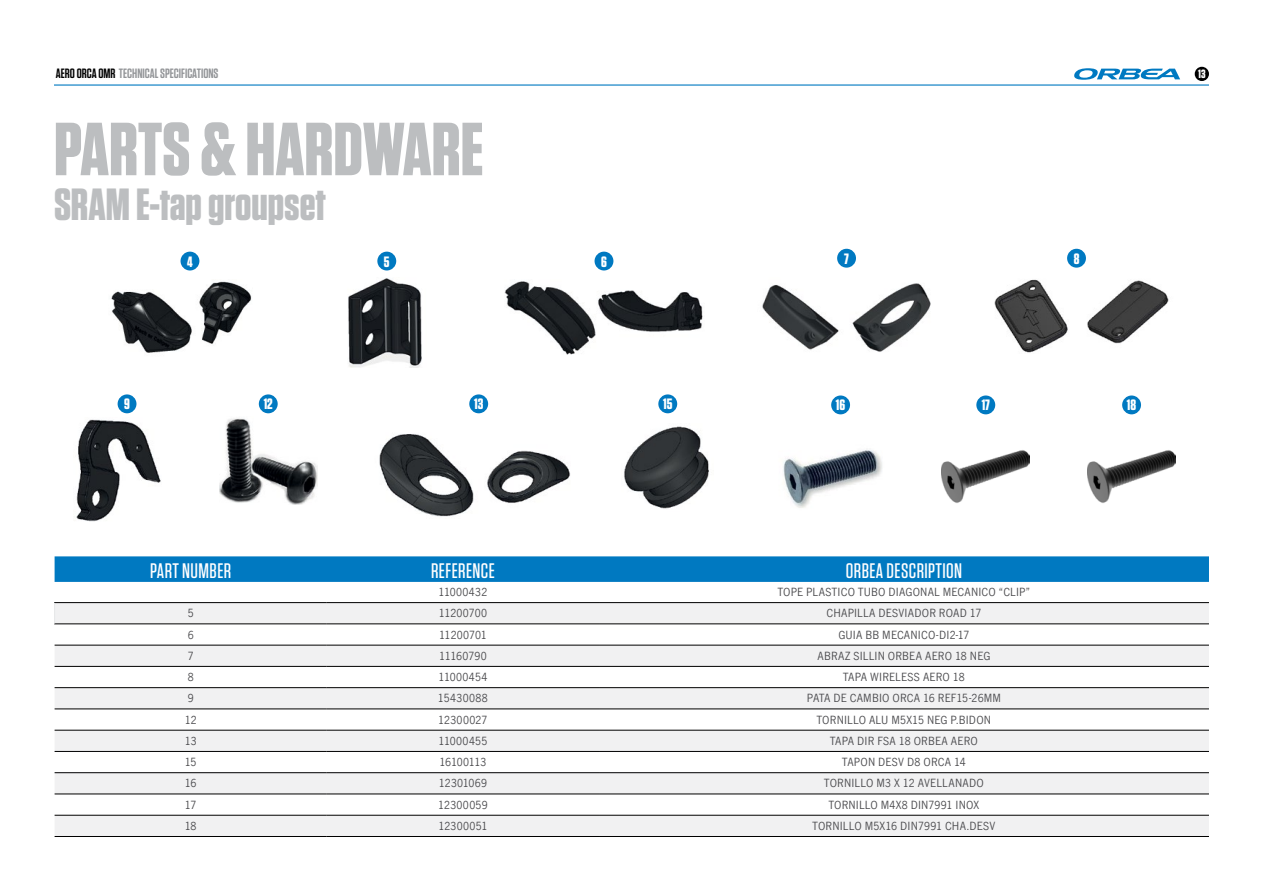
<style>
.page{position:relative;width:1263px;height:893px;background:#fff}
.page>*{position:absolute;margin:0;border:0;box-sizing:border-box;transform-origin:0 0}
.t1{font:700 75px "Tungsten";color:#bcbec0}
.t2{font:700 45px "Tungsten";color:#bcbec0}
.t3{font:500 21px "Tungsten";letter-spacing:.02em;color:#fff}
.t4{font:700 15px "Tungsten";color:#fff}
.t5{font:600 13.5px "Tungsten";color:#939598}
.t6{font:12px "News Gothic Com";letter-spacing:.015em;color:#4a4a4d}
.t7{font:12px "News Gothic Com";letter-spacing:-.025em;color:#4a4a4d}
.t8{font:700 12px "Tungsten";color:#fff}
.s1{color:#000}
</style>
<div class="page">
<hr style="left:54px;top:84px;width:1155px;height:2px;background:#0079c1">
<svg style="left:1074px;top:68px;width:106px;height:12px"></svg>
<div style="left:1195px;top:67px;width:14px;height:14px;background:#000;border-radius:50%"></div>
<img style="left:994px;top:279px;width:175px;height:74px">
<div style="left:118px;top:394px;width:18px;height:19px;background:#0079c1;border-radius:50%"></div>
<div style="left:469px;top:394px;width:19px;height:19px;background:#0079c1;border-radius:50%"></div>
<div style="left:259px;top:394px;width:19px;height:19px;background:#0079c1;border-radius:50%"></div>
<svg style="left:55px;top:556px;width:1154px;height:26px;background:#047bc2"></svg>
<svg style="left:55px;top:603px;width:1154px;height:233px;fill:#f1f1f2"></svg>
<svg style="left:55px;top:795px;width:1154px;height:20px"></svg>
<hr style="left:54px;top:602px;width:273px;height:1px;background:#000">
<hr style="left:327px;top:602px;width:272px;height:1px;background:#000">
<hr style="left:54px;top:623px;width:273px;height:1px;background:#000">
<hr style="left:327px;top:623px;width:272px;height:1px;background:#000">
<svg style="left:54px;top:603px;width:1px;height:20px"></svg>
<hr style="left:599px;top:602px;width:610px;height:1px;background:#000">
<hr style="left:599px;top:623px;width:610px;height:1px;background:#000">
<hr style="left:55px;top:645px;width:272px;height:1px;background:#000">
<hr style="left:327px;top:645px;width:272px;height:1px;background:#000">
<hr style="left:599px;top:645px;width:610px;height:1px;background:#000">
<hr style="left:55px;top:666px;width:272px;height:1px;background:#000">
<hr style="left:327px;top:666px;width:272px;height:1px;background:#000">
<hr style="left:599px;top:666px;width:610px;height:1px;background:#000">
<hr style="left:55px;top:687px;width:272px;height:1px;background:#000">
<hr style="left:327px;top:687px;width:272px;height:1px;background:#000">
<hr style="left:599px;top:687px;width:610px;height:1px;background:#000">
<hr style="left:55px;top:708px;width:272px;height:1px;background:#000">
<hr style="left:327px;top:708px;width:272px;height:1px;background:#000">
<hr style="left:599px;top:708px;width:610px;height:1px;background:#000">
<hr style="left:55px;top:730px;width:272px;height:1px;background:#000">
<hr style="left:327px;top:730px;width:272px;height:1px;background:#000">
<hr style="left:55px;top:751px;width:272px;height:1px;background:#000">
<hr style="left:327px;top:751px;width:272px;height:1px;background:#000">
<hr style="left:55px;top:772px;width:272px;height:1px;background:#000">
<hr style="left:327px;top:772px;width:272px;height:1px;background:#000">
<hr style="left:55px;top:794px;width:272px;height:1px;background:#000">
<hr style="left:327px;top:794px;width:272px;height:1px;background:#000">
<hr style="left:55px;top:815px;width:272px;height:1px;background:#000">
<hr style="left:327px;top:815px;width:272px;height:1px;background:#000">
<hr style="left:55px;top:836px;width:272px;height:1px;background:#000">
<hr style="left:327px;top:836px;width:272px;height:1px;background:#000">
<hr style="left:599px;top:730px;width:610px;height:1px;background:#000">
<hr style="left:599px;top:751px;width:610px;height:1px;background:#000">
<hr style="left:599px;top:772px;width:610px;height:1px;background:#000">
<hr style="left:599px;top:794px;width:610px;height:1px;background:#000">
<hr style="left:599px;top:815px;width:610px;height:1px;background:#000">
<hr style="left:599px;top:836px;width:610px;height:1px;background:#000">
<div style="left:181px;top:252px;width:18px;height:18px;background:#0079c1;border-radius:50%"></div>
<img style="left:111px;top:281px;width:141px;height:72px">
<div style="left:377px;top:252px;width:19px;height:18px;background:#0079c1;border-radius:50%"></div>
<img style="left:348px;top:278px;width:74px;height:90px">
<div style="left:837px;top:249px;width:19px;height:19px;background:#0079c1;border-radius:50%"></div>
<img style="left:762px;top:283px;width:169px;height:69px">
<div style="left:1067px;top:249px;width:19px;height:19px;background:#0079c1;border-radius:50%"></div>
<div style="left:594px;top:252px;width:19px;height:18px;background:#0079c1;border-radius:50%"></div>
<img style="left:504px;top:281px;width:199px;height:74px">
<img style="left:76px;top:419px;width:85px;height:103px">
<img style="left:219px;top:418px;width:98px;height:87px">
<img style="left:379px;top:434px;width:191px;height:83px">
<div style="left:658px;top:394px;width:19px;height:19px;background:#0079c1;border-radius:50%"></div>
<img style="left:624px;top:426px;width:85px;height:83px">
<div style="left:831px;top:395px;width:19px;height:19px;background:#0079c1;border-radius:50%"></div>
<img style="left:783px;top:450px;width:99px;height:58px">
<div style="left:976px;top:395px;width:19px;height:19px;background:#0079c1;border-radius:50%"></div>
<div style="left:1122px;top:395px;width:19px;height:19px;background:#0079c1;border-radius:50%"></div>
<img style="left:942px;top:450px;width:88px;height:53px">
<img style="left:1088px;top:450px;width:87px;height:53px">
<p class="t5" style="left:56px;top:67px;width:164px"><span class="s1">AERO ORCA OMR</span> TECHNICAL SPECIFICATIONS</p>
<p class="t8" style="left:1198px;top:67px;width:9px">13</p>
<h1 class="t1" style="left:54px;top:109px;width:431px">PARTS &amp; HARDWARE</h1>
<h2 class="t2" style="left:54px;top:181px;width:273px">SRAM E-tap groupset</h2>
<p class="t4" style="left:187px;top:253px;width:7px">4</p>
<p class="t4" style="left:384px;top:253px;width:7px">5</p>
<p class="t4" style="left:601px;top:253px;width:7px">6</p>
<p class="t4" style="left:844px;top:250px;width:6px">7</p>
<p class="t4" style="left:1074px;top:250px;width:7px">8</p>
<p class="t4" style="left:124px;top:396px;width:7px">9</p>
<p class="t4" style="left:264px;top:396px;width:10px">12</p>
<p class="t4" style="left:474px;top:396px;width:11px">13</p>
<p class="t4" style="left:663px;top:396px;width:11px">15</p>
<p class="t4" style="left:836px;top:397px;width:11px">16</p>
<p class="t4" style="left:982px;top:397px;width:10px">17</p>
<p class="t4" style="left:1127px;top:397px;width:11px">18</p>
<h3 class="t3" style="left:150px;top:559px;width:83px">PART NUMBER</h3>
<h3 class="t3" style="left:431px;top:559px;width:65px">REFERENCE</h3>
<h3 class="t3" style="left:846px;top:559px;width:118px">ORBEA DESCRIPTION</h3>
<p class="t6" style="left:438px;top:586px;width:50px">11000432</p>
<p class="t6" style="left:778px;top:586px;width:254px">TOPE PLASTICO TUBO DIAGONAL MECANICO “CLIP”</p>
<p class="t6" style="left:188px;top:607px;width:7px">5</p>
<p class="t6" style="left:439px;top:607px;width:50px">11200700</p>
<p class="t6" style="left:826px;top:607px;width:157px">CHAPILLA DESVIADOR ROAD 17</p>
<p class="t6" style="left:188px;top:628px;width:7px">6</p>
<p class="t6" style="left:439px;top:628px;width:49px">11200701</p>
<p class="t6" style="left:838px;top:628px;width:133px">GUIA BB MECANICO-DI2-17</p>
<p class="t6" style="left:188px;top:649px;width:7px">7</p>
<p class="t6" style="left:439px;top:649px;width:49px">11160790</p>
<p class="t6" style="left:817px;top:649px;width:174px">ABRAZ SILLIN ORBEA AERO 18 NEG</p>
<p class="t6" style="left:188px;top:671px;width:7px">8</p>
<p class="t6" style="left:438px;top:671px;width:51px">11000454</p>
<p class="t6" style="left:843px;top:671px;width:123px">TAPA WIRELESS AERO 18</p>
<p class="t6" style="left:188px;top:692px;width:7px">9</p>
<p class="t6" style="left:438px;top:692px;width:51px">15430088</p>
<p class="t6" style="left:807px;top:692px;width:196px">PATA DE CAMBIO ORCA 16 REF15-26MM</p>
<p class="t6" style="left:185px;top:713px;width:14px">12</p>
<p class="t6" style="left:438px;top:713px;width:51px">12300027</p>
<p class="t6" style="left:817px;top:713px;width:176px">TORNILLO ALU M5X15 NEG P.BIDON</p>
<p class="t6" style="left:185px;top:734px;width:13px">13</p>
<p class="t6" style="left:438px;top:734px;width:50px">11000455</p>
<p class="t6" style="left:830px;top:734px;width:149px">TAPA DIR FSA 18 ORBEA AERO</p>
<p class="t6" style="left:185px;top:756px;width:13px">15</p>
<p class="t7" style="left:439px;top:756px;width:48px">16100113</p>
<p class="t6" style="left:842px;top:756px;width:125px">TAPON DESV D8 ORCA 14</p>
<p class="t6" style="left:185px;top:777px;width:13px">16</p>
<p class="t6" style="left:439px;top:777px;width:50px">12301069</p>
<p class="t6" style="left:824px;top:777px;width:161px">TORNILLO M3 X 12 AVELLANADO</p>
<p class="t6" style="left:185px;top:798px;width:13px">17</p>
<p class="t6" style="left:438px;top:798px;width:51px">12300059</p>
<p class="t6" style="left:829px;top:798px;width:152px">TORNILLO M4X8 DIN7991 INOX</p>
<p class="t6" style="left:185px;top:820px;width:13px">18</p>
<p class="t6" style="left:438px;top:820px;width:51px">12300051</p>
<p class="t6" style="left:812px;top:820px;width:184px">TORNILLO M5X16 DIN7991 CHA.DESV</p>
</div>
